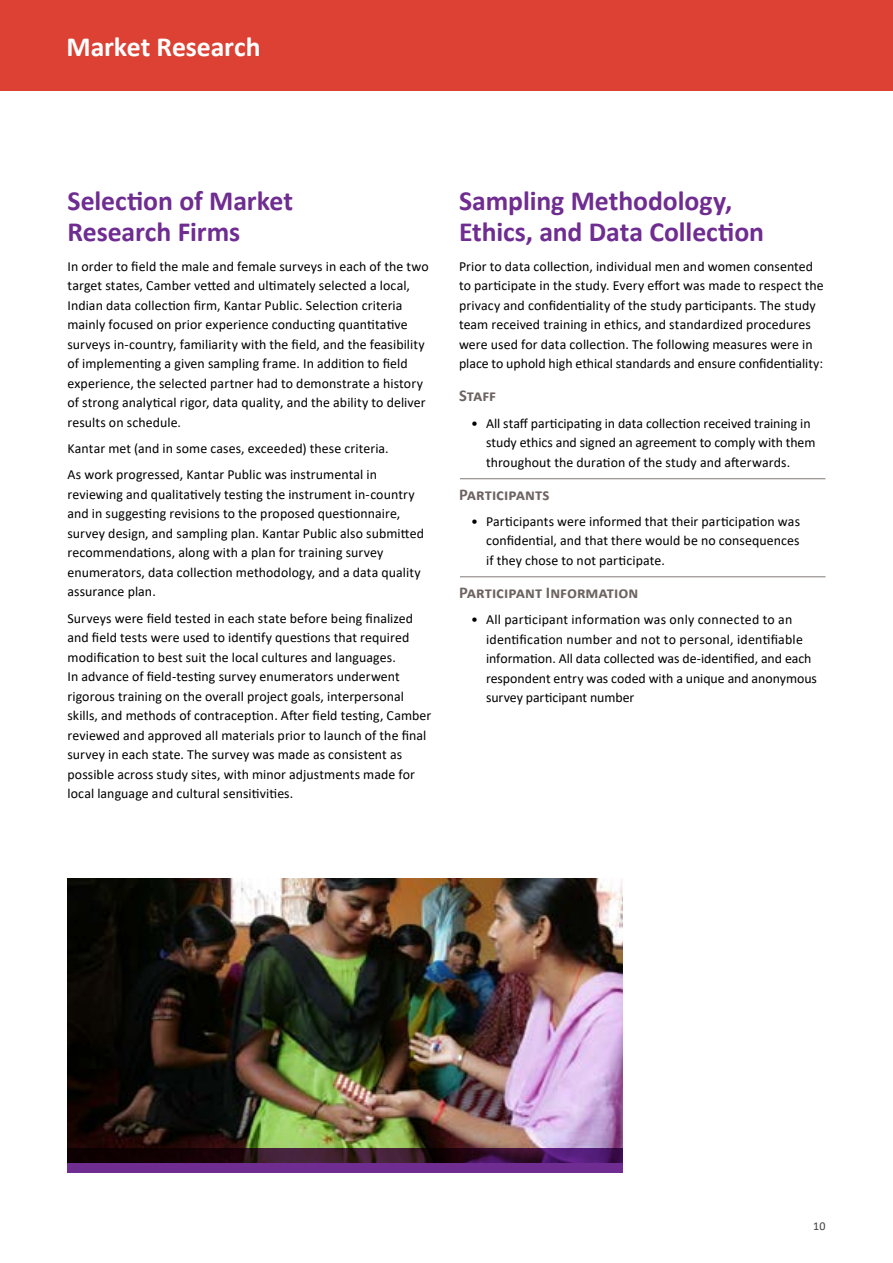
<style>
.page{position:relative;width:893px;height:1263px;background:#fff}
.page>*{position:absolute;margin:0;border:0;box-sizing:border-box;transform-origin:0 0}
.t1{font:700 27.75px/30.8px "Calibri";letter-spacing:-.005em;color:#6f2c91}
.t2{font:700 27.75px "Calibri";color:#fff}
.t3{font:700 16.5px "Calibri";color:#6d6461}
.t4{font:13.8px/19.5px "Calibri";letter-spacing:.005em;color:#000}
.t5{font:12px "Calibri";color:#414042}
</style>
<div class="page">
<div style="left:0;top:0;width:893px;height:91px;background:#dc4133"></div>
<hr style="left:460px;top:478px;width:365px;height:1px;background:#817976">
<hr style="left:460px;top:576px;width:365px;height:1px;background:#817976">
<img style="left:68px;top:878px;width:555px;height:271px">
<svg style="left:68px;top:1149px;width:555px;height:24px;background:#491b53"></svg>
<h1 class="t2" style="left:67px;top:27px;width:196px">Market Research</h1>
<h1 class="t1" style="left:68px;top:185px;width:227px">Selection of Market<br>Research Firms</h1>
<p class="t4" style="left:68px;top:256px;width:363px">In order to field the male and female surveys in each of the two target states, Camber vetted and ultimately selected a local, Indian data collection firm, Kantar Public. Selection criteria mainly focused on prior experience conducting quantitative surveys in-country, familiarity with the field, and the feasibility of implementing a given sampling frame. In addition to field experience, the selected partner had to demonstrate a history of strong analytical rigor, data quality, and the ability to deliver results on schedule.</p>
<p class="t4" style="left:68px;top:435px;width:323px;line-height:26.2px">Kantar met (and in some cases, exceeded) these criteria.<br>As work progressed, Kantar Public was instrumental in</p>
<p class="t4" style="left:68px;top:484px;width:358px">reviewing and qualitatively testing the instrument in-country and in suggesting revisions to the proposed questionnaire, survey design, and sampling plan. Kantar Public also submitted recommendations, along with a plan for training survey enumerators, data collection methodology, and a data quality assurance plan.</p>
<p class="t4" style="left:68px;top:608px;width:365px">Surveys were field tested in each state before being finalized and field tests were used to identify questions that required modification to best suit the local cultures and languages.<br>In advance of field-testing survey enumerators underwent rigorous training on the overall project goals, interpersonal skills, and methods of contraception. After field testing, Camber reviewed and approved all materials prior to launch of the final survey in each state. The survey was made as consistent as possible across study sites, with minor adjustments made for local language and cultural sensitivities.</p>
<h1 class="t1" style="left:459px;top:185px;width:307px">Sampling Methodology,<br>Ethics, and Data Collection</h1>
<p class="t4" style="left:459px;top:256px;width:366px">Prior to data collection, individual men and women consented to participate in the study. Every effort was made to respect the privacy and confidentiality of the study participants. The study team received training in ethics, and standardized procedures were used for data collection. The following measures were in place to uphold high ethical standards and ensure confidentiality:</p>
<p class="t3" style="left:459px;top:384px;width:39px">Staff</p>
<p class="t4" style="left:486px;top:413px;width:331px;text-indent:-15px">• All staff participating in data collection received training in study ethics and signed an agreement to comply with them throughout the duration of the study and afterwards.</p>
<p class="t3" style="left:459px;top:482px;width:92px">Participants</p>
<p class="t4" style="left:486px;top:511px;width:316px;text-align:justify;text-indent:-15px">• Participants were informed that their participation was confidential, and that there would be no consequences if they chose to not participate.</p>
<p class="t3" style="left:459px;top:581px;width:181px">Participant Information</p>
<p class="t4" style="left:486px;top:609px;width:332px;text-indent:-15px">• All participant information was only connected to an identification number and not to personal, identifiable information. All data collected was de-identified, and each respondent entry was coded with a unique and anonymous survey participant number</p>
<p class="t5" style="left:813px;top:1218px;width:14px">10</p>
</div>
